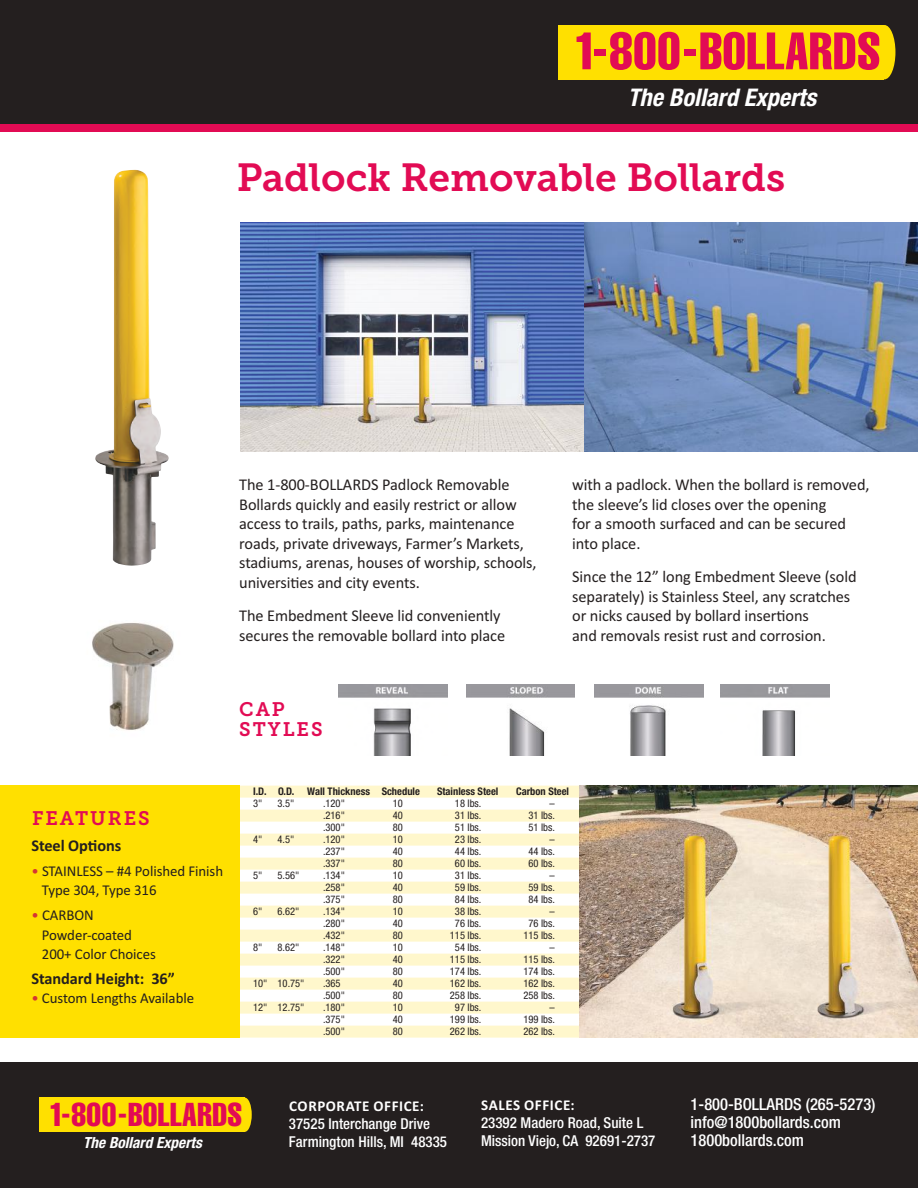
<style>
.page{position:relative;width:918px;height:1188px;background:#fff}
.page>*{position:absolute;margin:0;border:0;box-sizing:border-box;transform-origin:0 0}
.t1{font:extra-condensed 51.6px "Helvetica";letter-spacing:.015em;color:#e20b54}
.t2{font:39px "Museo Slab 700";color:#e20b54}
.t3{font:extra-condensed 32.55px "Helvetica";letter-spacing:.015em;color:#e20b54}
.t4{font:italic 700 condensed 24.3px "Helvetica Neue LT Std";color:#fff}
.t5{font:19.5px/19.5px "Museo Slab 700";letter-spacing:.1em;color:#e20b54}
.t6{font:16.5px/19.5px "Calibri";letter-spacing:-.005em;color:#241f1f}
.t7{font:500 condensed 16.5px/18px "Helvetica Neue LT Std";color:#fff}
.t8{font:700 16.5px "Calibri";letter-spacing:-.005em;color:#241f1f}
.t9{font:italic 700 condensed 15.3px "Helvetica Neue LT Std";color:#fff}
.t10{font:15px/19.5px "Calibri";letter-spacing:-.005em;color:#241f1f}
.t11{font:500 condensed 15px/18px "Helvetica Neue LT Std";color:#fff}
.t12{font:700 15px "Calibri";letter-spacing:.04em;color:#fff}
.t13{font:condensed 10.5px "Helvetica Neue LT Std";color:#241f1f}
.t14{font:700 condensed 10.5px "Helvetica Neue LT Std";color:#241f1f}
.s1{color:#d53533}
</style>
<div class="page">
<div style="left:0;top:1062px;width:918px;height:126px;background:#241f1f"></div>
<div style="left:238px;top:786px;width:342px;height:12px;background:#fff7cc"></div>
<div style="left:238px;top:810px;width:342px;height:12px;background:#fff7cc"></div>
<div style="left:238px;top:834px;width:342px;height:12px;background:#fff7cc"></div>
<div style="left:238px;top:858px;width:342px;height:12px;background:#fff7cc"></div>
<div style="left:238px;top:882px;width:342px;height:12px;background:#fff7cc"></div>
<div style="left:238px;top:906px;width:342px;height:12px;background:#fff7cc"></div>
<div style="left:238px;top:930px;width:342px;height:12px;background:#fff7cc"></div>
<div style="left:238px;top:954px;width:342px;height:12px;background:#fff7cc"></div>
<div style="left:238px;top:978px;width:342px;height:12px;background:#fff7cc"></div>
<div style="left:238px;top:1002px;width:342px;height:12px;background:#fff7cc"></div>
<div style="left:238px;top:1026px;width:342px;height:12px;background:#fff7cc"></div>
<div style="left:0;top:96px;width:918px;height:35px;background:#e20b54"></div>
<div style="left:0;top:0;width:918px;height:124px;background:#241f1f"></div>
<img style="left:240px;top:223px;width:678px;height:228px">
<img style="left:95px;top:169px;width:74px;height:397px">
<div style="left:0;top:786px;width:239px;height:252px;background:#ffe000"></div>
<img style="left:580px;top:786px;width:338px;height:251px">
<div style="left:558px;top:25px;width:326px;height:54px;background:#ffe000"></div>
<div style="left:873px;top:25px;width:22px;height:54px;background:#ffe000;border-radius:50%"></div>
<div style="left:39px;top:1098px;width:206px;height:34px;background:#ffe000"></div>
<div style="left:238px;top:1098px;width:14px;height:34px;background:#ffe000;border-radius:50%"></div>
<img style="left:92px;top:623px;width:82px;height:107px">
<img style="left:339px;top:685px;width:109px;height:71px">
<img style="left:466px;top:685px;width:109px;height:71px">
<img style="left:595px;top:685px;width:108px;height:71px">
<img style="left:721px;top:685px;width:108px;height:71px">
<h1 class="t1" style="left:574px;top:33px;width:308px">1-800-BOLLARDS</h1>
<h3 class="t4" style="left:628px;top:83px;width:190px">The Bollard Experts</h3>
<h2 class="t2" style="left:237px;top:154px;width:550px">Padlock Removable Bollards</h2>
<p class="t6" style="left:239px;top:476px;width:299px">The 1-800-BOLLARDS Padlock Removable Bollards quickly and easily restrict or allow access to trails, paths, parks, maintenance roads, private driveways, Farmer’s Markets, stadiums, arenas, houses of worship, schools, universities and city events.</p>
<p class="t6" style="left:239px;top:608px;width:268px">The Embedment Sleeve lid conveniently secures the removable bollard into place</p>
<p class="t6" style="left:572px;top:476px;width:299px">with a padlock. When the bollard is removed, the sleeve’s lid closes over the opening<br>for a smooth surfaced and can be secured into place.</p>
<p class="t6" style="left:572px;top:569px;width:286px">Since the 12” long Embedment Sleeve (sold separately) is Stainless Steel, any scratches or nicks caused by bollard insertions<br>and removals resist rust and corrosion.</p>
<p class="t5" style="left:239px;top:700px;width:85px">CAP<br>STYLES</p>
<p class="t5" style="left:32px;top:808px;width:119px">FEATURES</p>
<p class="t8" style="left:31px;top:840px;width:91px">Steel Options</p>
<p class="t10" style="left:42px;top:862px;width:183px;text-indent:-10px"><span class="s1">•</span> STAINLESS – #4 Polished Finish<br>Type 304, Type 316</p>
<p class="t10" style="left:42px;top:907px;width:116px;text-indent:-10px"><span class="s1">•</span> CARBON<br>Powder-coated<br>200+ Color Choices</p>
<p class="t8" style="left:31px;top:973px;width:145px">Standard Height: 36”</p>
<p class="t10" style="left:31px;top:990px;width:164px"><span class="s1">•</span> Custom Lengths Available</p>
<p class="t14" style="left:253px;top:785px;width:168px">I.D. O.D. Wall Thickness Schedule</p>
<p class="t14" style="left:437px;top:785px;width:63px">Stainless Steel</p>
<p class="t14" style="left:516px;top:785px;width:55px">Carbon Steel</p>
<p class="t13" style="left:253px;top:797px;width:11px">3"</p>
<p class="t13" style="left:278px;top:797px;width:18px">3.5"</p>
<p class="t13" style="left:323px;top:797px;width:23px">.120"</p>
<p class="t13" style="left:393px;top:797px;width:12px">10</p>
<p class="t13" style="left:455px;top:797px;width:28px">18 lbs.</p>
<p class="t13" style="left:550px;top:797px;width:7px">–</p>
<p class="t13" style="left:323px;top:809px;width:23px">.216"</p>
<p class="t13" style="left:393px;top:809px;width:12px">40</p>
<p class="t13" style="left:455px;top:809px;width:28px">31 lbs.</p>
<p class="t13" style="left:529px;top:809px;width:28px">31 lbs.</p>
<p class="t13" style="left:323px;top:821px;width:23px">.300"</p>
<p class="t13" style="left:393px;top:821px;width:12px">80</p>
<p class="t13" style="left:455px;top:821px;width:28px">51 lbs.</p>
<p class="t13" style="left:529px;top:821px;width:28px">51 lbs.</p>
<p class="t13" style="left:253px;top:833px;width:11px">4"</p>
<p class="t13" style="left:278px;top:833px;width:18px">4.5"</p>
<p class="t13" style="left:323px;top:833px;width:23px">.120"</p>
<p class="t13" style="left:393px;top:833px;width:12px">10</p>
<p class="t13" style="left:455px;top:833px;width:28px">23 lbs.</p>
<p class="t13" style="left:550px;top:833px;width:7px">–</p>
<p class="t13" style="left:323px;top:845px;width:23px">.237"</p>
<p class="t13" style="left:393px;top:845px;width:12px">40</p>
<p class="t13" style="left:455px;top:845px;width:28px">44 lbs.</p>
<p class="t13" style="left:529px;top:845px;width:28px">44 lbs.</p>
<p class="t13" style="left:323px;top:857px;width:23px">.337"</p>
<p class="t13" style="left:393px;top:857px;width:12px">80</p>
<p class="t13" style="left:455px;top:857px;width:28px">60 lbs.</p>
<p class="t13" style="left:529px;top:857px;width:28px">60 lbs.</p>
<p class="t13" style="left:253px;top:869px;width:11px">5"</p>
<p class="t13" style="left:278px;top:869px;width:23px">5.56"</p>
<p class="t13" style="left:323px;top:869px;width:23px">.134"</p>
<p class="t13" style="left:393px;top:869px;width:12px">10</p>
<p class="t13" style="left:455px;top:869px;width:28px">31 lbs.</p>
<p class="t13" style="left:550px;top:869px;width:7px">–</p>
<p class="t13" style="left:323px;top:881px;width:23px">.258"</p>
<p class="t13" style="left:393px;top:881px;width:12px">40</p>
<p class="t13" style="left:455px;top:881px;width:28px">59 lbs.</p>
<p class="t13" style="left:529px;top:881px;width:28px">59 lbs.</p>
<p class="t13" style="left:323px;top:893px;width:23px">.375"</p>
<p class="t13" style="left:393px;top:893px;width:12px">80</p>
<p class="t13" style="left:455px;top:893px;width:28px">84 lbs.</p>
<p class="t13" style="left:529px;top:893px;width:28px">84 lbs.</p>
<p class="t13" style="left:253px;top:905px;width:11px">6"</p>
<p class="t13" style="left:278px;top:905px;width:23px">6.62"</p>
<p class="t13" style="left:323px;top:905px;width:23px">.134"</p>
<p class="t13" style="left:393px;top:905px;width:12px">10</p>
<p class="t13" style="left:455px;top:905px;width:28px">38 lbs.</p>
<p class="t13" style="left:550px;top:905px;width:7px">–</p>
<p class="t13" style="left:323px;top:917px;width:23px">.280"</p>
<p class="t13" style="left:393px;top:917px;width:12px">40</p>
<p class="t13" style="left:455px;top:917px;width:28px">76 lbs.</p>
<p class="t13" style="left:529px;top:917px;width:28px">76 lbs.</p>
<p class="t13" style="left:323px;top:929px;width:23px">.432"</p>
<p class="t13" style="left:393px;top:929px;width:12px">80</p>
<p class="t13" style="left:450px;top:929px;width:33px">115 lbs.</p>
<p class="t13" style="left:523px;top:929px;width:33px">115 lbs.</p>
<p class="t13" style="left:253px;top:941px;width:11px">8"</p>
<p class="t13" style="left:278px;top:941px;width:23px">8.62"</p>
<p class="t13" style="left:323px;top:941px;width:23px">.148"</p>
<p class="t13" style="left:393px;top:941px;width:12px">10</p>
<p class="t13" style="left:455px;top:941px;width:28px">54 lbs.</p>
<p class="t13" style="left:550px;top:941px;width:7px">–</p>
<p class="t13" style="left:323px;top:953px;width:23px">.322"</p>
<p class="t13" style="left:393px;top:953px;width:12px">40</p>
<p class="t13" style="left:450px;top:953px;width:33px">115 lbs.</p>
<p class="t13" style="left:523px;top:953px;width:33px">115 lbs.</p>
<p class="t13" style="left:323px;top:965px;width:23px">.500"</p>
<p class="t13" style="left:393px;top:965px;width:12px">80</p>
<p class="t13" style="left:450px;top:965px;width:33px">174 lbs.</p>
<p class="t13" style="left:523px;top:965px;width:33px">174 lbs.</p>
<p class="t13" style="left:253px;top:977px;width:53px">10" 10.75"</p>
<p class="t13" style="left:323px;top:977px;width:19px">.365</p>
<p class="t13" style="left:393px;top:977px;width:12px">40</p>
<p class="t13" style="left:450px;top:977px;width:33px">162 lbs.</p>
<p class="t13" style="left:523px;top:977px;width:33px">162 lbs.</p>
<p class="t13" style="left:323px;top:989px;width:23px">.500"</p>
<p class="t13" style="left:393px;top:989px;width:12px">80</p>
<p class="t13" style="left:450px;top:989px;width:33px">258 lbs.</p>
<p class="t13" style="left:523px;top:989px;width:33px">258 lbs.</p>
<p class="t13" style="left:253px;top:1001px;width:53px">12" 12.75"</p>
<p class="t13" style="left:323px;top:1001px;width:23px">.180"</p>
<p class="t13" style="left:393px;top:1001px;width:12px">10</p>
<p class="t13" style="left:455px;top:1001px;width:28px">97 lbs.</p>
<p class="t13" style="left:550px;top:1001px;width:7px">–</p>
<p class="t13" style="left:323px;top:1013px;width:23px">.375"</p>
<p class="t13" style="left:393px;top:1013px;width:12px">40</p>
<p class="t13" style="left:450px;top:1013px;width:33px">199 lbs.</p>
<p class="t13" style="left:523px;top:1013px;width:33px">199 lbs.</p>
<p class="t13" style="left:323px;top:1025px;width:23px">.500"</p>
<p class="t13" style="left:393px;top:1025px;width:12px">80</p>
<p class="t13" style="left:450px;top:1025px;width:33px">262 lbs.</p>
<p class="t13" style="left:523px;top:1025px;width:33px">262 lbs.</p>
<h3 class="t3" style="left:49px;top:1102px;width:194px">1-800-BOLLARDS</h3>
<p class="t9" style="left:83px;top:1134px;width:120px">The Bollard Experts</p>
<p class="t12" style="left:289px;top:1101px;width:136px">CORPORATE OFFICE:</p>
<p class="t11" style="left:289px;top:1116px;width:160px">37525 Interchange Drive<br>Farmington Hills, MI 48335</p>
<p class="t12" style="left:481px;top:1099px;width:95px">SALES OFFICE:</p>
<p class="t11" style="left:481px;top:1115px;width:176px">23392 Madero Road, Suite L<br>Mission Viejo, CA 92691-2737</p>
<p class="t7" style="left:691px;top:1097px;width:186px">1-800-BOLLARDS (265-5273) info@1800bollards.com<br>1800bollards.com</p>
</div>
